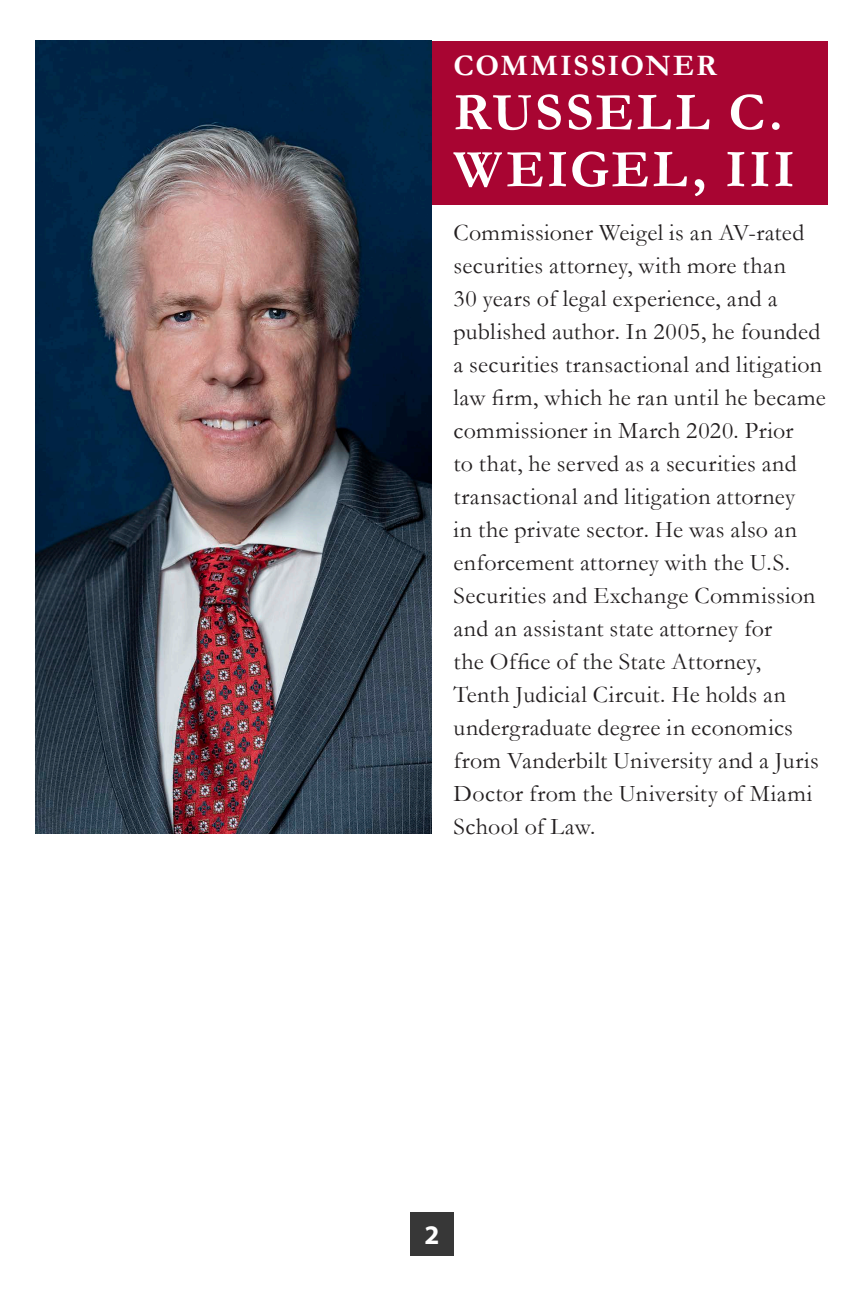
<style>
.page{position:relative;width:864px;height:1296px;background:#fff}
.page>*{position:absolute;margin:0;border:0;box-sizing:border-box;transform-origin:0 0}
.ofr-ff-headers-1{font:700 54px/57px "Garamond";letter-spacing:.05em;color:#fff}
.ofr-ff-headers-1-2{font:700 30px "Garamond";letter-spacing:.055em;color:#fff}
.Body{font:700 27px "Myriad Pro";color:#fff}
.ofr-para{font:24px/33px "Garamond";letter-spacing:.015em;color:#231f20}
</style>
<div class="page">
<div style="left:410px;top:1212px;width:44px;height:43px;background:#373737"></div>
<div style="left:120px;top:41px;width:708px;height:163px;background:#a80532"></div>
<img style="left:36px;top:41px;width:396px;height:792px">
<p class="ofr-ff-headers-1-2" style="left:453px;top:46px;width:265px">COMMISSIONER</p>
<p class="ofr-ff-headers-1" style="left:453px;top:84px;width:343px">RUSSELL C.<br>WEIGEL, III</p>
<p class="ofr-para" style="left:453px;top:215px;width:374px">Commissioner Weigel is an AV-rated securities attorney, with more than<br>30 years of legal experience, and a published author. In 2005, he founded a securities transactional and litigation law firm, which he ran until he became commissioner in March 2020. Prior<br>to that, he served as a securities and transactional and litigation attorney<br>in the private sector. He was also an enforcement attorney with the U.S.<br>Securities and Exchange Commission and an assistant state attorney for<br>the Office of the State Attorney,<br>Tenth Judicial Circuit. He holds an undergraduate degree in economics from Vanderbilt University and a Juris Doctor from the University of Miami School of Law.</p>
<p class="Body" style="left:425px;top:1217px;width:16px">2</p>
</div>
